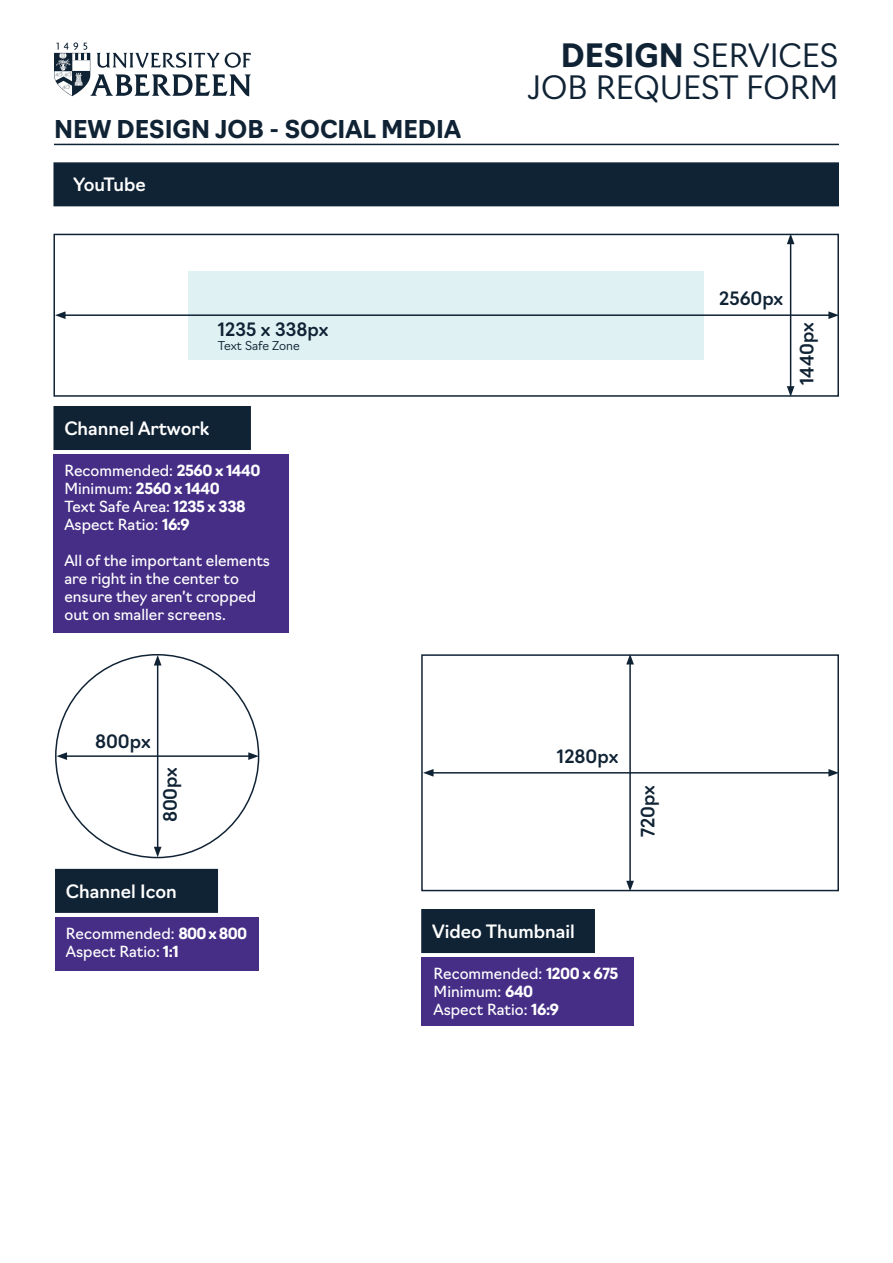
<style>
.page{position:relative;width:893px;height:1263px;background:#fff}
.page>*{position:absolute;margin:0;border:0;box-sizing:border-box;transform-origin:0 0}
.Job_Request_Form_Header{font:300 31.5px "Navigo";color:#102335}
.Section_Header{font:700 24px "Navigo";color:#102335}
.t1{font:500 18px "Navigo";color:#102335}
.Blue_Box_Text{font:500 18px "Navigo";color:#fff}
.Blue_Box_Text-2{font:500 18px "Navigo";letter-spacing:-.035em;color:#fff}
.Social_Media_Sizes_Text{font:15px/18px "Navigo";color:#fff}
.Social_Media_Sizes_Text-2{font:700 15px "Navigo";letter-spacing:-.03em;color:#fff}
.t2{font:300 12px "Navigo";letter-spacing:-.005em;color:#102335}
.s1{font-weight:700}
.s2{font-weight:400}
</style>
<div class="page">
<hr style="left:54px;top:144px;width:785px;height:1px;background:#102335">
<div style="left:53px;top:162px;width:786px;height:44px;background:#102335;border:2px solid #102335"></div>
<div style="left:53px;top:406px;width:198px;height:44px;background:#102335"></div>
<div style="left:53px;top:454px;width:236px;height:179px;background:#462e87"></div>
<div style="left:189px;top:271px;width:515px;height:89px;background:#e0f1f3"></div>
<div style="left:53px;top:234px;width:786px;height:163px;border:2px solid #102335"></div>
<hr style="left:63px;top:314px;width:768px;height:2px;background:#102335">
<svg style="left:55px;top:311px;width:11px;height:8px"></svg>
<svg style="left:828px;top:311px;width:11px;height:8px"></svg>
<hr style="left:790px;top:242px;width:1px;height:146px;background:#102335">
<svg style="left:787px;top:386px;width:7px;height:11px"></svg>
<svg style="left:787px;top:234px;width:7px;height:10px"></svg>
<div style="left:55px;top:869px;width:163px;height:44px;background:#102335;border:2px solid #102335"></div>
<div style="left:55px;top:917px;width:204px;height:54px;background:#462e87"></div>
<hr style="left:65px;top:755px;width:186px;height:2px;background:#102335">
<svg style="left:57px;top:752px;width:10px;height:8px"></svg>
<svg style="left:248px;top:752px;width:11px;height:8px"></svg>
<hr style="left:157px;top:663px;width:1px;height:186px;background:#102335">
<svg style="left:154px;top:847px;width:7px;height:10px"></svg>
<svg style="left:154px;top:655px;width:7px;height:10px"></svg>
<div style="left:421px;top:909px;width:174px;height:44px;background:#102335"></div>
<div style="left:421px;top:957px;width:213px;height:69px;background:#462e87"></div>
<div style="left:421px;top:654px;width:418px;height:237px;border:2px solid #102335"></div>
<hr style="left:431px;top:772px;width:400px;height:1px;background:#102335">
<svg style="left:423px;top:769px;width:11px;height:8px"></svg>
<svg style="left:828px;top:769px;width:11px;height:8px"></svg>
<hr style="left:629px;top:662px;width:2px;height:221px;background:#102335">
<svg style="left:626px;top:881px;width:8px;height:10px"></svg>
<svg style="left:626px;top:654px;width:8px;height:10px"></svg>
<svg style="left:54px;top:43px;width:197px;height:53px"></svg>
<h2 class="Section_Header" style="left:54px;top:111px;width:408px">NEW DESIGN JOB - SOCIAL MEDIA</h2>
<h3 class="Blue_Box_Text-2" style="left:73px;top:171px;width:74px">YouTube</h3>
<p class="t1" style="left:218px;top:315px;width:112px">1235 x 338px</p>
<p class="t2" style="left:218px;top:336px;width:83px">Text Safe Zone</p>
<h3 class="Blue_Box_Text" style="left:64px;top:414px;width:146px">Channel Artwork</h3>
<p class="Social_Media_Sizes_Text" style="left:64px;top:460px;width:198px">Recommended: <span class="s1">2560 x 1440</span></p>
<p class="Social_Media_Sizes_Text-2" style="left:64px;top:477px;width:157px"><span class="s2">Minimum:</span> 2560 x 1440</p>
<p class="Social_Media_Sizes_Text" style="left:64px;top:496px;width:183px">Text Safe Area: <span class="s1">1235 x 338</span></p>
<p class="Social_Media_Sizes_Text" style="left:64px;top:514px;width:127px">Aspect Ratio: <span class="s1">16:9</span></p>
<p class="Social_Media_Sizes_Text" style="left:64px;top:550px;width:207px">All of the important elements are right in the center to ensure they aren’t cropped out on smaller screens.</p>
<p class="t1" style="left:95px;top:727px;width:57px">800px</p>
<p class="t1" style="left:156px;top:822px;width:57px;rotate:-90deg">800px</p>
<h1 class="Job_Request_Form_Header" style="left:561px;top:31px;width:279px"><span class="s1">DESIGN</span> SERVICES</h1>
<h1 class="Job_Request_Form_Header" style="left:527px;top:63px;width:313px">JOB REQUEST FORM</h1>
<p class="t1" style="left:719px;top:285px;width:66px">2560px</p>
<p class="t1" style="left:793px;top:385px;width:64px;rotate:-90deg">1440px</p>
<p class="t1" style="left:557px;top:742px;width:63px">1280px</p>
<p class="t1" style="left:634px;top:837px;width:53px;rotate:-90deg">720px</p>
<h3 class="Blue_Box_Text" style="left:66px;top:877px;width:112px">Channel Icon</h3>
<p class="Social_Media_Sizes_Text" style="left:66px;top:923px;width:183px">Recommended: <span class="s1">800 x 800</span></p>
<p class="Social_Media_Sizes_Text" style="left:66px;top:941px;width:114px">Aspect Ratio: <span class="s1">1:1</span></p>
<h3 class="Blue_Box_Text" style="left:432px;top:917px;width:144px">Video Thumbnail</h3>
<p class="Social_Media_Sizes_Text" style="left:434px;top:963px;width:186px">Recommended: <span class="s1">1200 x 675</span></p>
<p class="Social_Media_Sizes_Text" style="left:434px;top:981px;width:101px">Minimum: <span class="s1">640</span></p>
<p class="Social_Media_Sizes_Text" style="left:434px;top:999px;width:127px">Aspect Ratio: <span class="s1">16:9</span></p>
</div>
